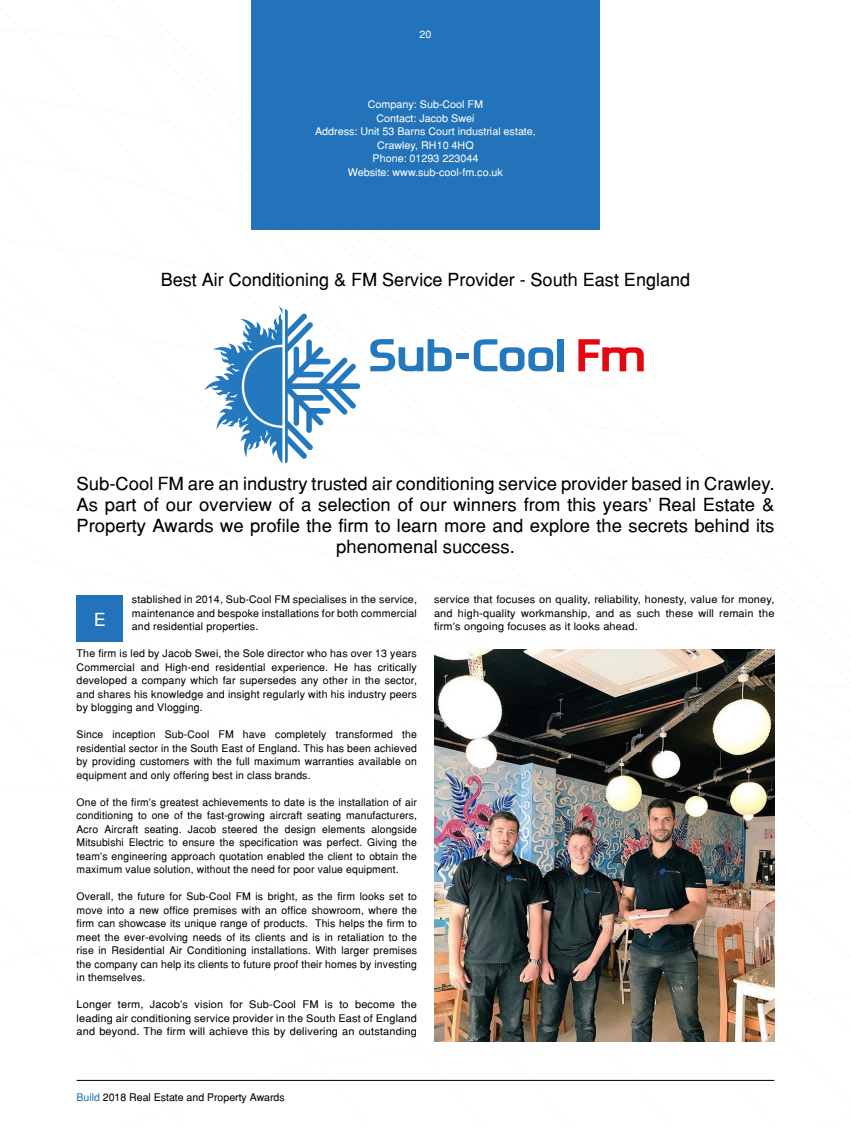
<style>
.page{position:relative;width:851px;height:1127px;background:#fff}
.page>*{position:absolute;margin:0;border:0;box-sizing:border-box;transform-origin:0 0}
.t1{font:18px/21px "Helvetica";color:#000;text-align:center}
.t2{font:18px "Helvetica";color:#fff}
.t3{font:10.5px/13.5px "Helvetica";letter-spacing:.015em;color:#000;text-align:justify}
.t4{font:10.5px/13.5px "Helvetica";letter-spacing:.015em;color:#000;text-align:justify;scale:1.04 1}
.t5{font:10.5px/13.5px "Helvetica";color:#fff;text-align:center}
.s1{color:#2273b9}
</style>
<div class="page">
<svg style="left:524px;top:1027px;width:251px;height:54px"></svg>
<hr style="left:77px;top:1080px;width:697px;height:1px;background:#000">
<div style="left:251px;top:0;width:349px;height:230px;background:#2273b9"></div>
<div style="left:77px;top:595px;width:46px;height:47px;background:#2273b9"></div>
<svg style="left:204px;top:306px;width:440px;height:158px"></svg>
<img style="left:434px;top:649px;width:340px;height:393px">
<p class="t5" style="left:419px;top:28px;width:13px">20</p>
<p class="t5" style="left:315px;top:99px;width:222px">Company: Sub-Cool FM<br>Contact: Jacob Swei<br>Address: Unit 53 Barns Court industrial estate,<br>Crawley, RH10 4HQ<br>Phone: 01293 223044<br>Website: www.sub-cool-fm.co.uk</p>
<h1 class="t1" style="left:161px;top:270px;width:531px">Best Air Conditioning &amp; FM Service Provider - South East England</h1>
<p class="t1" style="left:77px;top:474px;width:699px">Sub-Cool FM are an industry trusted air conditioning service provider based in Crawley.<br>As part of our overview of a selection of our winners from this years’ Real Estate &amp; Property Awards we profile the firm to learn more and explore the secrets behind its phenomenal success.</p>
<p class="t4" style="left:434px;top:594px;width:329px">service that focuses on quality, reliability, honesty, value for money, and high-quality workmanship, and as such these will remain the firm’s ongoing focuses as it looks ahead.</p>
<p class="t3" style="left:132px;top:594px;width:286px">stablished in 2014, Sub-Cool FM specialises in the service, maintenance and bespoke installations for both commercial and residential properties.</p>
<p class="t3" style="left:77px;top:648px;width:342px">The firm is led by Jacob Swei, the Sole director who has over 13 years Commercial and High-end residential experience. He has critically developed a company which far supersedes any other in the sector, and shares his knowledge and insight regularly with his industry peers by blogging and Vlogging.</p>
<p class="t3" style="left:77px;top:729px;width:342px">Since inception Sub-Cool FM have completely transformed the residential sector in the South East of England. This has been achieved by providing customers with the full maximum warranties available on equipment and only offering best in class brands.</p>
<p class="t3" style="left:77px;top:796px;width:342px">One of the firm’s greatest achievements to date is the installation of air conditioning to one of the fast-growing aircraft seating manufacturers, Acro Aircraft seating. Jacob steered the design elements alongside Mitsubishi Electric to ensure the specification was perfect. Giving the team’s engineering approach quotation enabled the client to obtain the maximum value solution, without the need for poor value equipment.</p>
<p class="t3" style="left:77px;top:891px;width:342px">Overall, the future for Sub-Cool FM is bright, as the firm looks set to move into a new office premises with an office showroom, where the firm can showcase its unique range of products. This helps the firm to meet the ever-evolving needs of its clients and is in retaliation to the rise in Residential Air Conditioning installations. With larger premises the company can help its clients to future proof their homes by investing in themselves.</p>
<p class="t4" style="left:77px;top:999px;width:329px">Longer term, Jacob’s vision for Sub-Cool FM is to become the leading air conditioning service provider in the South East of England and beyond. The firm will achieve this by delivering an outstanding</p>
<h1 class="t2" style="left:94px;top:612px;width:14px">E</h1>
<p class="t3" style="left:77px;top:1091px;width:210px"><span class="s1">Build</span> 2018 Real Estate and Property Awards</p>
</div>
